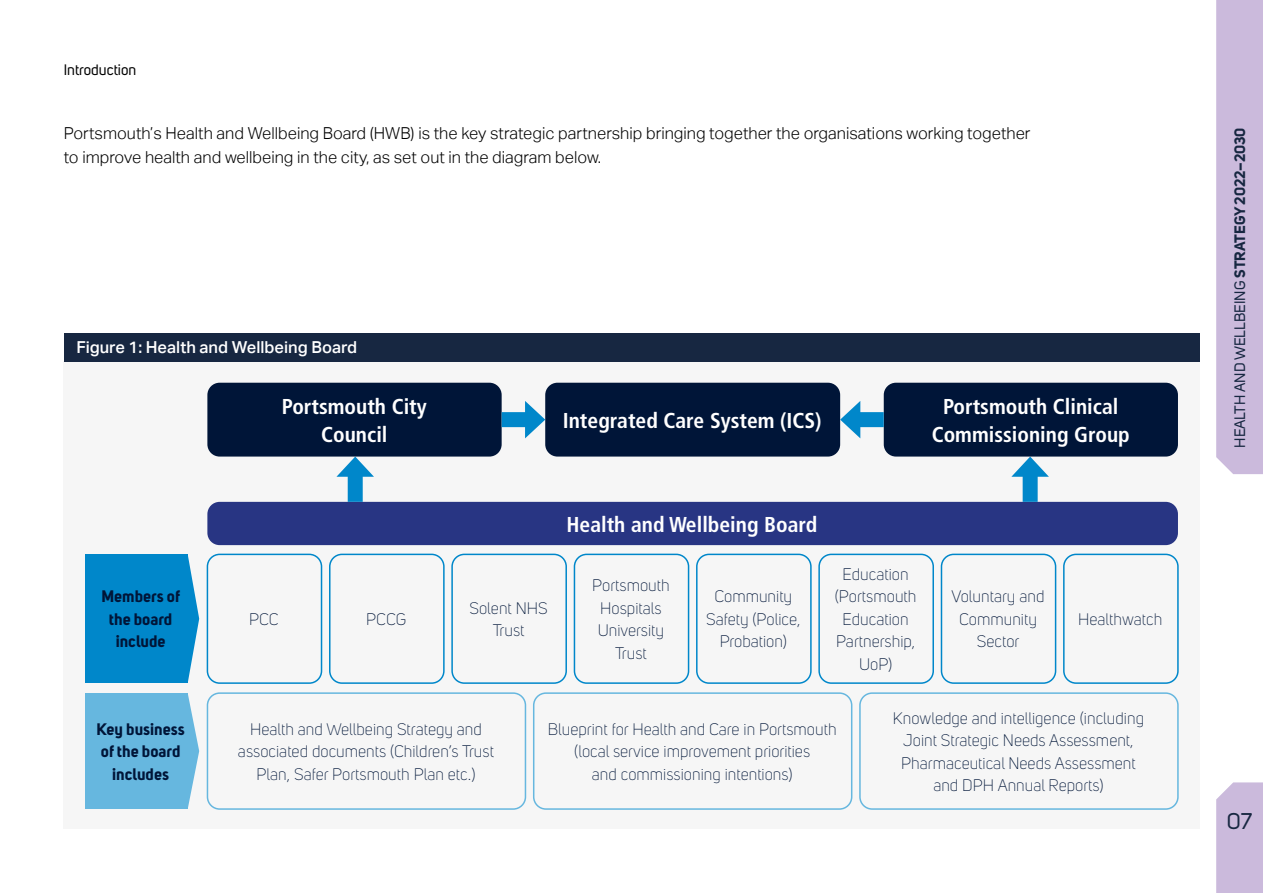
<style>
.page{position:relative;width:1263px;height:893px;background:#fff}
.page>*{position:absolute;margin:0;border:0;box-sizing:border-box;transform-origin:0 0}
.t1{font:22.5px "Uni Sans";color:#172741}
.P_2{font:700 condensed 21.6px/28px "Frutiger LT Pro";color:#fff;text-align:center}
.P_3{font:300 16.5px/22.5px "Uni Sans";color:#001538;text-align:center}
.Body_paragraph{font:300 16.5px/24px "Aktiv Grotesk";color:#000}
.P_2-2{font:300 16.5px/22.5px "Uni Sans";color:#001538;text-align:center}
.Figure_heading{font:500 16.5px "Aktiv Grotesk";color:#fff}
.P_3-2{font:700 16.5px/22.5px "Uni Sans";color:#001538;text-align:center}
.P_2-3{font:700 16.5px/22.5px "Uni Sans";color:#001538;text-align:center}
.t2{font:15px "Uni Sans";color:#172741}
.t3{font:15px "Uni Sans";color:#000}
.s1{font-weight:700}
</style>
<div class="page">
<div style="left:1216px;top:0;width:47px;height:474px;background:#cbbadc"></div>
<div style="left:1216px;top:782px;width:47px;height:111px;background:#cbbadc"></div>
<div style="left:64px;top:361px;width:1136px;height:468px;background:#f6f6f6"></div>
<div style="left:64px;top:333px;width:1135px;height:28px;background:#172741"></div>
<div style="left:207px;top:502px;width:971px;height:43px;background:#283583;border-radius:12px"></div>
<div style="left:85px;top:554px;width:103px;height:129px;background:#0087ca"></div>
<div style="left:696px;top:554px;width:116px;height:130px;border:2px solid #0087ca;border-radius:12px"></div>
<div style="left:941px;top:554px;width:115px;height:130px;border:2px solid #0087ca;border-radius:12px"></div>
<div style="left:818px;top:554px;width:116px;height:130px;border:2px solid #0087ca;border-radius:12px"></div>
<div style="left:1063px;top:554px;width:116px;height:130px;border:2px solid #0087ca;border-radius:12px"></div>
<div style="left:329px;top:554px;width:116px;height:130px;border:2px solid #0087ca;border-radius:12px"></div>
<div style="left:451px;top:554px;width:116px;height:130px;border:2px solid #0087ca;border-radius:12px"></div>
<div style="left:574px;top:554px;width:115px;height:130px;border:2px solid #0087ca;border-radius:12px"></div>
<div style="left:207px;top:554px;width:115px;height:130px;border:2px solid #0087ca;border-radius:12px"></div>
<svg style="left:188px;top:556px;width:11px;height:125px"></svg>
<div style="left:85px;top:693px;width:103px;height:116px;background:#66b7df"></div>
<div style="left:207px;top:692px;width:319px;height:118px;border:2px solid #66b7df;border-radius:12px"></div>
<div style="left:533px;top:692px;width:319px;height:118px;border:2px solid #66b7df;border-radius:12px"></div>
<div style="left:859px;top:692px;width:320px;height:118px;border:2px solid #66b7df;border-radius:12px"></div>
<svg style="left:188px;top:695px;width:11px;height:112px"></svg>
<div style="left:348px;top:469px;width:15px;height:33px;background:#0087ca"></div>
<svg style="left:336px;top:457px;width:38px;height:20px"></svg>
<div style="left:1023px;top:469px;width:15px;height:33px;background:#0087ca"></div>
<svg style="left:1011px;top:457px;width:38px;height:20px"></svg>
<div style="left:207px;top:383px;width:295px;height:74px;background:#001538;border-radius:12px"></div>
<div style="left:545px;top:383px;width:295px;height:74px;background:#001538;border-radius:12px"></div>
<div style="left:884px;top:383px;width:294px;height:74px;background:#001538;border-radius:12px"></div>
<div style="left:502px;top:412px;width:31px;height:15px;background:#0087ca"></div>
<svg style="left:525px;top:401px;width:20px;height:37px"></svg>
<div style="left:852px;top:412px;width:32px;height:15px;background:#0087ca"></div>
<svg style="left:840px;top:401px;width:20px;height:37px"></svg>
<p class="t3" style="left:64px;top:61px;width:74px">Introduction</p>
<p class="Body_paragraph" style="left:64px;top:122px;width:968px">Portsmouth’s Health and Wellbeing Board (HWB) is the key strategic partnership bringing together the organisations working together to improve health and wellbeing in the city, as set out in the diagram below.</p>
<h5 class="Figure_heading" style="left:77px;top:338px;width:282px">Figure 1: Health and Wellbeing Board</h5>
<p class="P_2" style="left:282px;top:392px;width:146px">Portsmouth City<br>Council</p>
<p class="P_2" style="left:563px;top:406px;width:260px">Integrated Care System (ICS)</p>
<p class="P_2" style="left:566px;top:510px;width:252px">Health and Wellbeing Board</p>
<p class="P_2" style="left:932px;top:392px;width:200px">Portsmouth Clinical<br>Commissioning Group</p>
<p class="P_2-2" style="left:835px;top:563px;width:83px">Education (Portsmouth<br>Education<br>Partnership,<br>UoP)</p>
<p class="P_2-2" style="left:592px;top:574px;width:79px">Portsmouth<br>Hospitals<br>University<br>Trust</p>
<p class="P_2-3" style="left:101px;top:585px;width:80px">Members of the board include</p>
<p class="P_2-2" style="left:706px;top:586px;width:96px">Community<br>Safety (Police,<br>Probation)</p>
<p class="P_2-2" style="left:951px;top:586px;width:94px">Voluntary and<br>Community<br>Sector</p>
<p class="P_2-2" style="left:469px;top:597px;width:80px">Solent NHS<br>Trust</p>
<p class="P_2-2" style="left:249px;top:608px;width:31px">PCC</p>
<p class="P_2-2" style="left:366px;top:608px;width:41px">PCCG</p>
<p class="P_2-2" style="left:1078px;top:608px;width:86px">Healthwatch</p>
<p class="P_3-2" style="left:97px;top:718px;width:90px">Key business of the board includes</p>
<p class="P_3" style="left:238px;top:718px;width:257px">Health and Wellbeing Strategy and associated documents (Children’s Trust<br>Plan, Safer Portsmouth Plan etc.)</p>
<p class="P_3" style="left:548px;top:718px;width:290px">Blueprint for Health and Care in Portsmouth (local service improvement priorities<br>and commissioning intentions)</p>
<p class="P_3" style="left:893px;top:707px;width:253px">Knowledge and intelligence (including Joint Strategic Needs Assessment, Pharmaceutical Needs Assessment and DPH Annual Reports)</p>
<p class="t2" style="left:1231px;top:448px;width:322px;rotate:-90deg">HEALTH AND WELLBEING <span class="s1">STRATEGY 2022–2030</span></p>
<h1 class="t1" style="left:1227px;top:808px;width:27px">07</h1>
</div>
